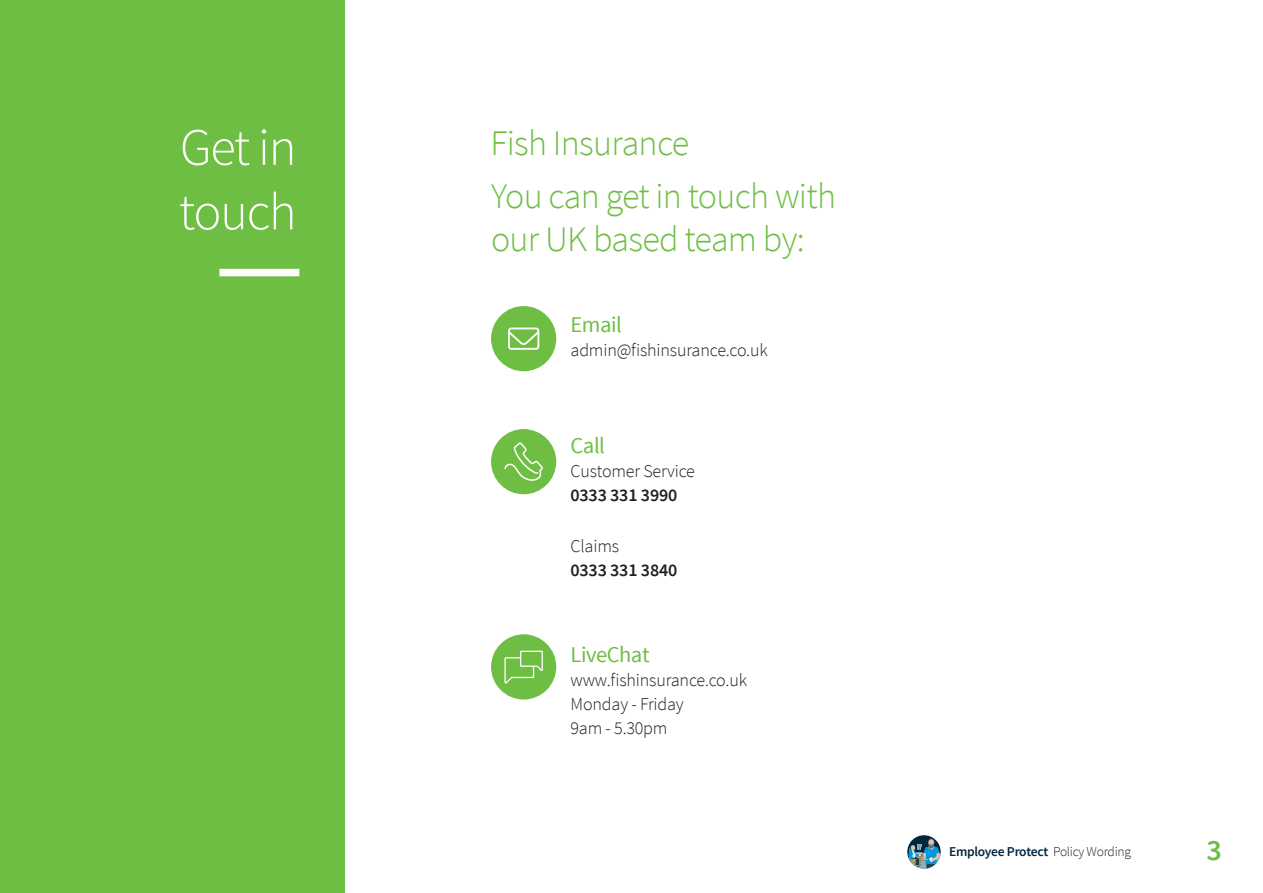
<style>
.page{position:relative;width:1263px;height:893px;background:#fff}
.page>*{position:absolute;margin:0;border:0;box-sizing:border-box;transform-origin:0 0}
.t1{font:300 52.5px/64.5px "Source Sans Pro";letter-spacing:-.025em;color:#fff}
.t2{font:300 36px/53.1px "Source Sans Pro";letter-spacing:-.02em;color:#6ebe44}
.t3{font:600 30px "Source Sans Pro";color:#6ebe44}
.t4{font:22.5px "Source Sans Pro";letter-spacing:-.02em;color:#6ebe44}
.t5{font:300 18px/24px "Source Sans Pro";letter-spacing:-.01em;color:#231f20}
.t6{font:600 18px "Source Sans Pro";letter-spacing:-.01em;color:#231f20}
.t7{font:600 13.5px "Source Sans Pro";letter-spacing:-.02em;color:#03253e}
.s1{font-weight:300;color:#231f20}
</style>
<div class="page">
<div style="left:0;top:0;width:344px;height:893px;background:#6ebe44"></div>
<div style="left:491px;top:429px;width:65px;height:65px;background:#6ebe44;border-radius:50%"></div>
<svg style="left:504px;top:442px;width:39px;height:39px"></svg>
<div style="left:491px;top:634px;width:65px;height:65px;background:#6ebe44;border-radius:50%"></div>
<svg style="left:504px;top:650px;width:39px;height:33px"></svg>
<div style="left:491px;top:306px;width:65px;height:65px;background:#6ebe44;border-radius:50%"></div>
<svg style="left:508px;top:328px;width:31px;height:22px"></svg>
<div style="left:219px;top:269px;width:80px;height:7px;background:#fff"></div>
<svg style="left:907px;top:835px;width:34px;height:34px"></svg>
<svg style="left:917px;top:867px;width:9px;height:2px"></svg>
<svg style="left:908px;top:839px;width:33px;height:28px"></svg>
<h1 class="t1" style="left:179px;top:115px;width:119px">Get in touch</h1>
<h2 class="t2" style="left:490px;top:116px;width:347px">Fish Insurance<br>You can get in touch with</h2>
<h2 class="t2" style="left:491px;top:212px;width:315px">our UK based team by:</h2>
<p class="t4" style="left:570px;top:310px;width:53px">Email</p>
<p class="t5" style="left:570px;top:338px;width:199px">admin@fishinsurance.co.uk</p>
<p class="t4" style="left:570px;top:432px;width:36px">Call</p>
<p class="t5" style="left:570px;top:459px;width:126px">Customer Service</p>
<p class="t6" style="left:570px;top:484px;width:108px">0333 331 3990</p>
<p class="t5" style="left:570px;top:534px;width:50px">Claims</p>
<p class="t6" style="left:570px;top:558px;width:108px">0333 331 3840</p>
<p class="t4" style="left:570px;top:640px;width:81px">LiveChat</p>
<p class="t5" style="left:570px;top:668px;width:178px">www.fishinsurance.co.uk<br>Monday - Friday<br>9am - 5.30pm</p>
<p class="t7" style="left:949px;top:843px;width:183px">Employee Protect <span class="s1">Policy Wording</span></p>
<h3 class="t3" style="left:1206px;top:831px;width:17px">3</h3>
</div>
